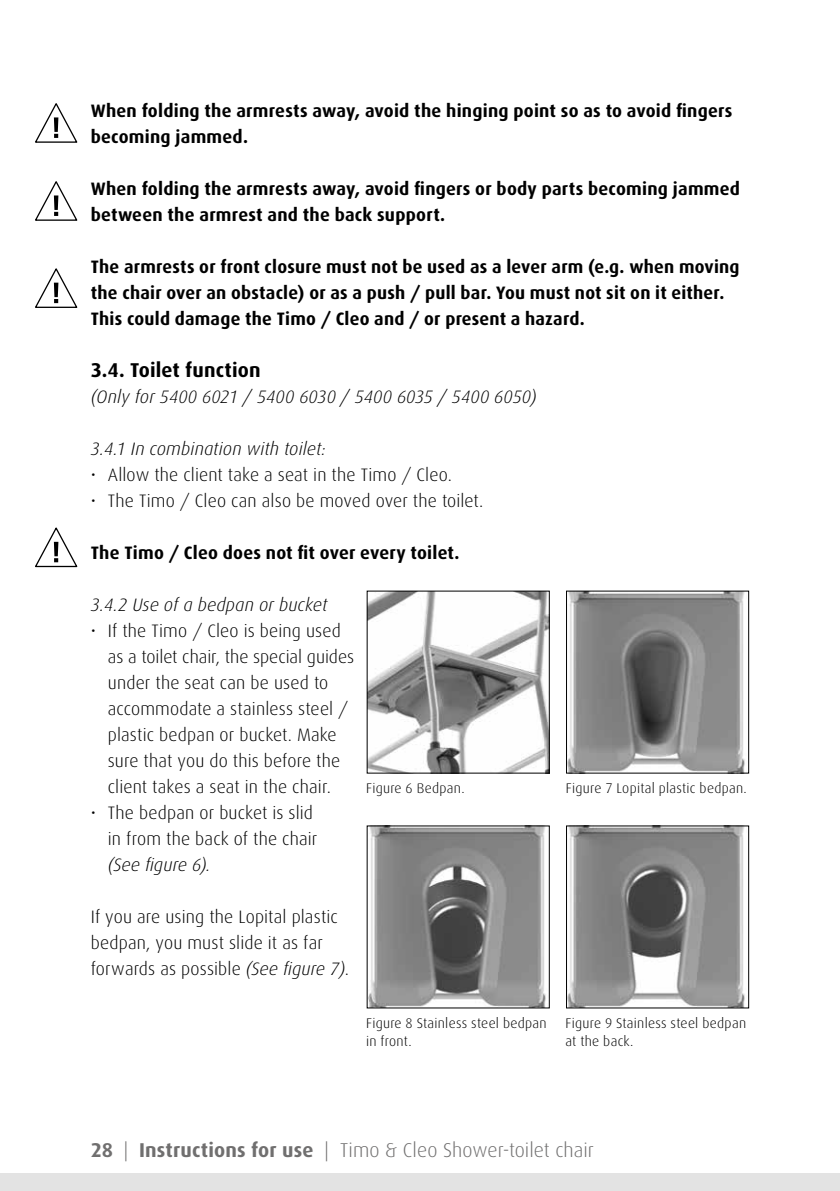
<style>
.page{position:relative;width:840px;height:1191px;background:#fff}
.page>*{position:absolute;margin:0;border:0;box-sizing:border-box;transform-origin:0 0}
.t1{font:300 20px "Dax";color:#706f6f}
.t2{font:700 20px "Dax";letter-spacing:.01em;color:#000}
.t3{font:300 18px/26px "Dax";letter-spacing:.01em;color:#000}
.t4{font:700 18px/26px "Dax";letter-spacing:.015em;color:#000}
.t5{font:italic 300 18px "Dax";color:#000}
.t6{font:300 14px/18px "Dax";letter-spacing:.02em;color:#000}
.s1{font-style:italic}
.s2{font-weight:700}
</style>
<div class="page">
<div style="left:0;top:1174px;width:839px;height:17px;background:#e3e3e3"></div>
<img style="left:567px;top:592px;width:178px;height:179px">
<img style="left:368px;top:592px;width:179px;height:179px">
<img style="left:567px;top:827px;width:178px;height:179px">
<div style="left:565px;top:825px;width:183px;height:183px;border:1px solid #000"></div>
<img style="left:368px;top:827px;width:178px;height:179px">
<svg style="left:35px;top:103px;width:43px;height:40px"></svg>
<svg style="left:35px;top:181px;width:43px;height:40px"></svg>
<svg style="left:35px;top:268px;width:43px;height:40px"></svg>
<svg style="left:35px;top:527px;width:43px;height:41px"></svg>
<p class="t4" style="left:91px;top:99px;width:642px">When folding the armrests away, avoid the hinging point so as to avoid fingers becoming jammed.</p>
<p class="t4" style="left:91px;top:177px;width:650px">When folding the armrests away, avoid fingers or body parts becoming jammed between the armrest and the back support.</p>
<p class="t4" style="left:91px;top:255px;width:650px">The armrests or front closure must not be used as a lever arm (e.g. when moving the chair over an obstacle) or as a push / pull bar. You must not sit on it either.<br>This could damage the Timo / Cleo and / or present a hazard.</p>
<p class="t2" style="left:91px;top:361px;width:171px">3.4. Toilet function</p>
<p class="t5" style="left:91px;top:389px;width:447px">(Only for 5400 6021 / 5400 6030 / 5400 6035 / 5400 6050)</p>
<p class="t5" style="left:91px;top:441px;width:236px">3.4.1 In combination with toilet:</p>
<p class="t3" style="left:91px;top:463px;width:362px">• Allow the client take a seat in the Timo / Cleo.</p>
<p class="t3" style="left:91px;top:489px;width:394px">• The Timo / Cleo can also be moved over the toilet.</p>
<p class="t4" style="left:91px;top:541px;width:370px">The Timo / Cleo does not fit over every toilet.</p>
<p class="t5" style="left:91px;top:597px;width:238px">3.4.2 Use of a bedpan or bucket</p>
<p class="t3" style="left:108px;top:619px;width:248px;text-indent:-17px">• If the Timo / Cleo is being used as a toilet chair, the special guides under the seat can be used to accommodate a stainless steel / plastic bedpan or bucket. Make sure that you do this before the client takes a seat in the chair.</p>
<p class="t3" style="left:91px;top:801px;width:228px;text-align:right">• The bedpan or bucket is slid in from the back of the chair</p>
<p class="t5" style="left:108px;top:857px;width:104px">(See figure 6).</p>
<p class="t3" style="left:91px;top:905px;width:259px">If you are using the Lopital plastic bedpan, you must slide it as far forwards as possible <span class="s1">(See figure 7)</span>.</p>
<p class="t6" style="left:366px;top:780px;width:100px">Figure 6 Bedpan.</p>
<p class="t6" style="left:565px;top:780px;width:182px">Figure 7 Lopital plastic bedpan.</p>
<p class="t6" style="left:366px;top:1015px;width:182px">Figure 8 Stainless steel bedpan in front.</p>
<p class="t6" style="left:565px;top:1015px;width:182px">Figure 9 Stainless steel bedpan at the back.</p>
<p class="t1" style="left:91px;top:1141px;width:504px"><span class="s2">28</span> | <span class="s2">Instructions for use</span> | Timo &amp; Cleo Shower-toilet chair</p>
</div>
